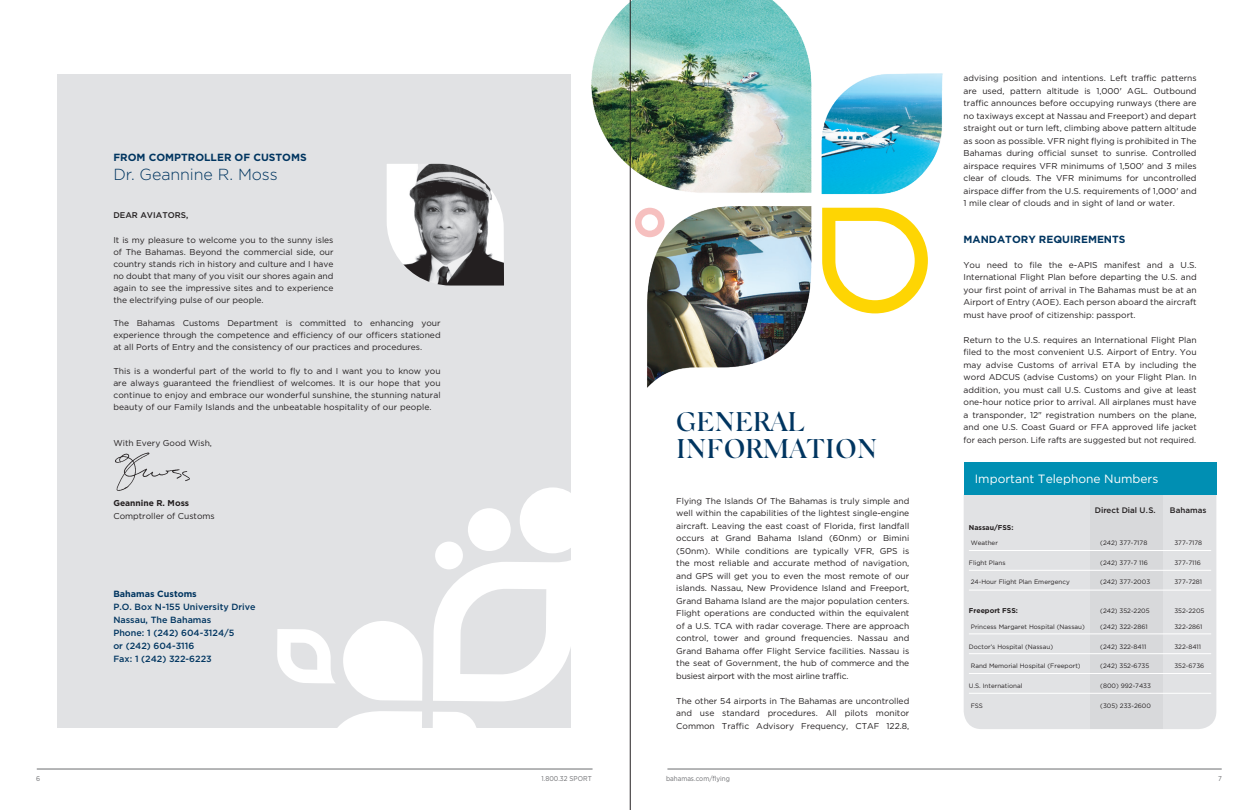
<style>
.page{position:relative;width:1260px;height:810px;background:#fff}
.page>*{position:absolute;margin:0;border:0;box-sizing:border-box;transform-origin:0 0}
.t1{font:500 27px/27px "Silk Serif";color:#003560}
.t2{font:300 16px "Gotham";letter-spacing:-.005em;color:#003560}
.t3{font:12px "Gotham";color:#fff}
.t4{font:700 10.4px "Gotham";color:#003560}
.t5{font:500 9px/13px "Gotham";color:#003560}
.t6{font:700 9px "Gotham";color:#003560}
.t7{font:8.5px/12.5px "Gotham";color:#231f20;text-align:justify}
.t8{font:700 8.5px "Gotham";color:#231f20}
.t9{font:500 8.3px "Gotham";color:#231f20}
.t10{font:500 8px "Gotham";color:#231f20}
.t11{font:7px "Gotham";color:#6c6d70;scale:.9 1}
.t12{font:700 7px "Gotham";color:#231f20}
.t13{font:6.3px "Gotham";color:#231f20}
</style>
<div class="page">
<hr style="left:37px;top:769px;width:556px;height:1px;background:#6c6d70">
<hr style="left:667px;top:769px;width:555px;height:1px;background:#6c6d70">
<div style="left:58px;top:74px;width:513px;height:654px;background:#e1e2e4"></div>
<svg style="left:387px;top:163px;width:117px;height:123px"></svg>
<svg style="left:337px;top:711px;width:85px;height:17px"></svg>
<svg style="left:277px;top:629px;width:58px;height:54px"></svg>
<svg style="left:433px;top:446px;width:197px;height:256px"></svg>
<svg style="left:343px;top:621px;width:80px;height:80px"></svg>
<svg style="left:433px;top:712px;width:43px;height:16px"></svg>
<div style="left:964px;top:494px;width:252px;height:235px;background:#e1e2e4"></div>
<div style="left:1091px;top:474px;width:72px;height:255px;background:#d8d9db"></div>
<div style="left:964px;top:462px;width:252px;height:32px;background:#008fb3"></div>
<hr style="left:969px;top:550px;width:242px;height:1px;background:#fff">
<hr style="left:969px;top:570px;width:242px;height:1px;background:#fff">
<hr style="left:969px;top:590px;width:242px;height:1px;background:#fff">
<hr style="left:969px;top:633px;width:242px;height:1px;background:#fff">
<hr style="left:969px;top:653px;width:242px;height:1px;background:#fff">
<hr style="left:969px;top:673px;width:242px;height:1px;background:#fff">
<hr style="left:969px;top:693px;width:242px;height:1px;background:#fff">
<img style="left:115px;top:453px;width:75px;height:38px">
<img style="left:591px;top:0;width:352px;height:389px">
<hr style="left:630px;top:0;width:1px;height:810px;background:#231f20">
<p class="t4" style="left:113px;top:151px;width:195px">FROM COMPTROLLER OF CUSTOMS</p>
<h2 class="t2" style="left:113px;top:166px;width:166px">Dr. Geannine R. Moss</h2>
<p class="t9" style="left:113px;top:210px;width:76px">DEAR AVIATORS,</p>
<p class="t7" style="left:113px;top:233px;width:222px;line-height:12px">It is my pleasure to welcome you to the sunny isles of The Bahamas. Beyond the commercial side, our country stands rich in history and culture and I have no doubt that many of you visit our shores again and again to see the impressive sites and to experience the electrifying pulse of our people.</p>
<p class="t7" style="left:113px;top:317px;width:329px;line-height:12px">The Bahamas Customs Department is committed to enhancing your experience through the competence and efficiency of our officers stationed at all Ports of Entry and the consistency of our practices and procedures.</p>
<p class="t7" style="left:113px;top:365px;width:329px;line-height:12px">This is a wonderful part of the world to fly to and I want you to know you are always guaranteed the friendliest of welcomes. It is our hope that you continue to enjoy and embrace our wonderful sunshine, the stunning natural beauty of our Family Islands and the unbeatable hospitality of our people.</p>
<p class="t7" style="left:113px;top:436px;width:100px">With Every Good Wish,</p>
<p class="t8" style="left:113px;top:498px;width:77px">Geannine R. Moss</p>
<p class="t7" style="left:113px;top:509px;width:103px">Comptroller of Customs</p>
<p class="t6" style="left:113px;top:588px;width:85px">Bahamas Customs</p>
<p class="t5" style="left:113px;top:600px;width:144px">P.O. Box N-155 University Drive<br>Nassau, The Bahamas<br>Phone: 1 (242) 604-3124/5<br>or (242) 604-3116<br>Fax: 1 (242) 322-6223</p>
<h1 class="t1" style="left:676px;top:409px;width:203px">GENERAL<br>INFORMATION</h1>
<p class="t7" style="left:676px;top:494px;width:235px">Flying The Islands Of The Bahamas is truly simple and well within the capabilities of the lightest single-engine aircraft. Leaving the east coast of Florida, first landfall occurs at Grand Bahama Island (60nm) or Bimini (50nm). While conditions are typically VFR, GPS is the most reliable and accurate method of navigation, and GPS will get you to even the most remote of our islands. Nassau, New Providence Island and Freeport, Grand Bahama Island are the major population centers.<br>Flight operations are conducted within the equivalent of a U.S. TCA with radar coverage. There are approach control, tower and ground frequencies. Nassau and Grand Bahama offer Flight Service facilities. Nassau is the seat of Government, the hub of commerce and the busiest airport with the most airline traffic.</p>
<p class="t7" style="left:676px;top:694px;width:235px">The other 54 airports in The Bahamas are uncontrolled and use standard procedures. All pilots monitor Common Traffic Advisory Frequency, CTAF 122.8,</p>
<p class="t7" style="left:964px;top:72px;width:235px">advising position and intentions. Left traffic patterns are used, pattern altitude is 1,000' AGL. Outbound traffic announces before occupying runways (there are no taxiways except at Nassau and Freeport) and depart straight out or turn left, climbing above pattern altitude as soon as possible. VFR night flying is prohibited in The Bahamas during official sunset to sunrise. Controlled airspace requires VFR minimums of 1,500' and 3 miles clear of clouds. The VFR minimums for uncontrolled airspace differ from the U.S. requirements of 1,000' and 1 mile clear of clouds and in sight of land or water.</p>
<p class="t4" style="left:964px;top:233px;width:164px">MANDATORY REQUIREMENTS</p>
<p class="t7" style="left:964px;top:258px;width:235px">You need to file the e-APIS manifest and a U.S.<br>International Flight Plan before departing the U.S. and your first point of arrival in The Bahamas must be at an Airport of Entry (AOE). Each person aboard the aircraft must have proof of citizenship: passport.</p>
<p class="t7" style="left:964px;top:333px;width:235px">Return to the U.S. requires an International Flight Plan filed to the most convenient U.S. Airport of Entry. You may advise Customs of arrival ETA by including the word ADCUS (advise Customs) on your Flight Plan. In addition, you must call U.S. Customs and give at least one-hour notice prior to arrival. All airplanes must have a transponder, 12" registration numbers on the plane, and one U.S. Coast Guard or FFA approved life jacket for each person. Life rafts are suggested but not required.</p>
<h3 class="t3" style="left:975px;top:472px;width:185px">Important Telephone Numbers</h3>
<p class="t10" style="left:1095px;top:505px;width:62px">Direct Dial U.S.</p>
<p class="t10" style="left:1170px;top:505px;width:38px">Bahamas</p>
<p class="t12" style="left:969px;top:523px;width:46px">Nassau/FSS:</p>
<p class="t13" style="left:971px;top:539px;width:29px">Weather</p>
<p class="t13" style="left:1100px;top:539px;width:49px">(242) 377-7178</p>
<p class="t13" style="left:1174px;top:539px;width:29px">377-7178</p>
<p class="t13" style="left:969px;top:559px;width:38px">Flight Plans</p>
<p class="t13" style="left:1100px;top:559px;width:49px">(242) 377-7 116</p>
<p class="t13" style="left:1174px;top:559px;width:28px">377-7116</p>
<p class="t13" style="left:971px;top:579px;width:101px">24-Hour Flight Plan Emergency</p>
<p class="t13" style="left:1100px;top:579px;width:51px">(242) 377-2003</p>
<p class="t13" style="left:1174px;top:579px;width:29px">377-7281</p>
<p class="t12" style="left:969px;top:607px;width:51px">Freeport FSS:</p>
<p class="t13" style="left:1100px;top:607px;width:51px">(242) 352-2205</p>
<p class="t13" style="left:1174px;top:607px;width:32px">352-2205</p>
<p class="t13" style="left:971px;top:623px;width:116px">Princess Margaret Hospital (Nassau)</p>
<p class="t13" style="left:1100px;top:623px;width:49px">(242) 322-2861</p>
<p class="t13" style="left:1174px;top:623px;width:30px">322-2861</p>
<p class="t13" style="left:969px;top:643px;width:86px">Doctor’s Hospital (Nassau)</p>
<p class="t13" style="left:1100px;top:643px;width:48px">(242) 322-8411</p>
<p class="t13" style="left:1174px;top:643px;width:28px">322-8411</p>
<p class="t13" style="left:971px;top:663px;width:111px">Rand Memorial Hospital (Freeport)</p>
<p class="t13" style="left:1100px;top:663px;width:50px">(242) 352-6735</p>
<p class="t13" style="left:1174px;top:663px;width:31px">352-6736</p>
<p class="t13" style="left:969px;top:683px;width:55px">U.S. International</p>
<p class="t13" style="left:1100px;top:683px;width:52px">(800) 992-7433</p>
<p class="t13" style="left:971px;top:702px;width:14px">FSS</p>
<p class="t13" style="left:1100px;top:702px;width:52px">(305) 233-2600</p>
<p class="t11" style="left:36px;top:774px;width:6px">6</p>
<p class="t11" style="left:542px;top:774px;width:57px">1.800.32 SPORT</p>
<p class="t11" style="left:666px;top:774px;width:73px">bahamas.com/flying</p>
<p class="t11" style="left:1218px;top:774px;width:6px">7</p>
</div>
